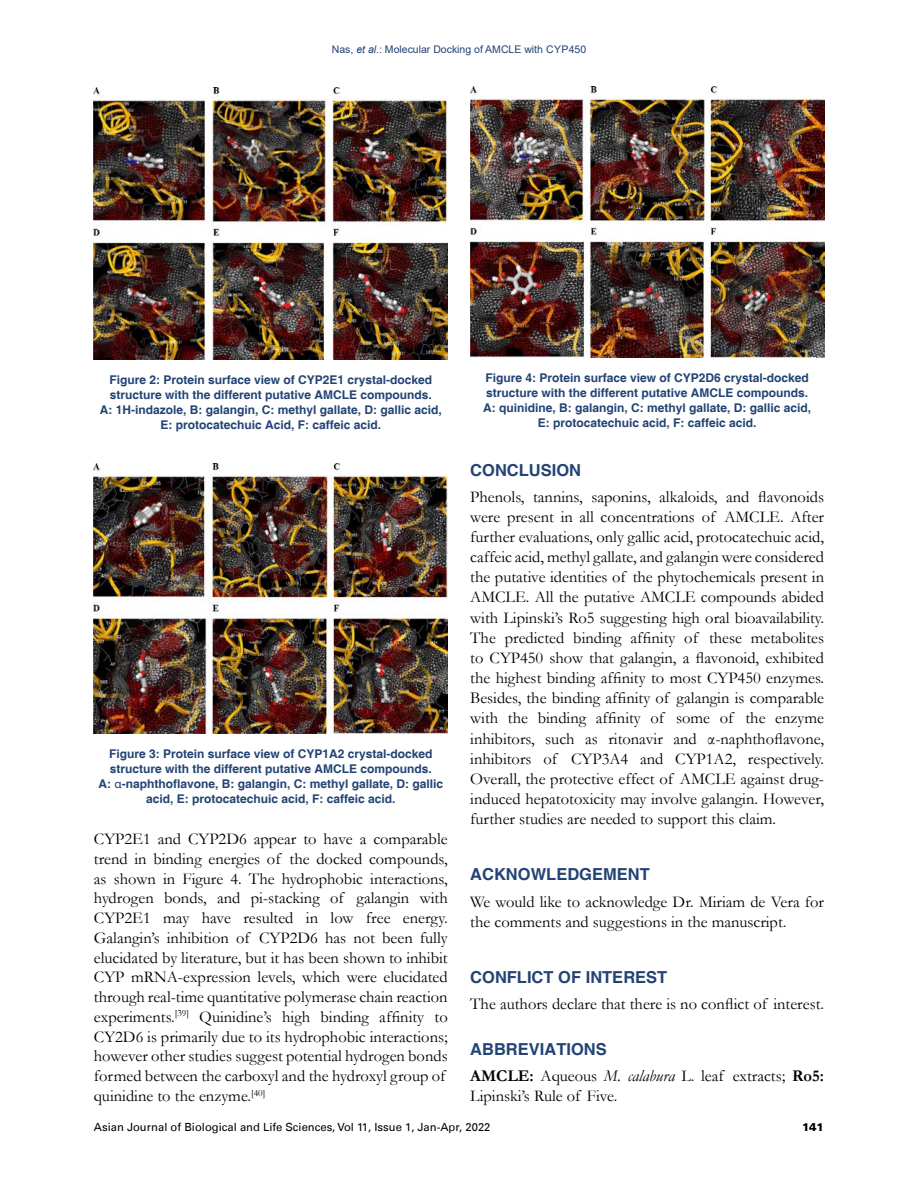
<style>
.page{position:relative;width:918px;height:1188px;background:#fff}
.page>*{position:absolute;margin:0;border:0;box-sizing:border-box;transform-origin:0 0}
.t1{font:16.5px/20.1px "Garamond";color:#010003}
.t2{font:700 16.5px "Helvetica";color:#224374}
.t3{font:700 12px/15px "Helvetica";color:#224374;text-align:center}
.t4{font:11.25px "Univers LT";color:#010003}
.t5{font:900 11.25px "Univers LT";color:#010003}
.t6{font:10.5px "Arial";color:#224374}
.s1{font-style:italic}
.s2{font-weight:400}
.s3{font-weight:700}
</style>
<div class="page">
<img style="left:94px;top:87px;width:354px;height:273px">
<img style="left:94px;top:463px;width:354px;height:271px">
<img style="left:470px;top:87px;width:354px;height:271px">
<p class="t6" style="left:332px;top:42px;width:256px">Nas, <span class="s1">et al</span>.: Molecular Docking of AMCLE with CYP450</p>
<p class="t3" style="left:100px;top:373px;width:344px">Figure 2: Protein surface view of CYP2E1 crystal-docked structure with the different putative AMCLE compounds.<br>A: 1H-indazole, B: galangin, C: methyl gallate, D: gallic acid, E: protocatechuic Acid, F: caffeic acid.</p>
<p class="t3" style="left:98px;top:747px;width:346px">Figure 3: Protein surface view of CYP1A2 crystal-docked structure with the different putative AMCLE compounds.<br>A: <span class="s2">α</span>-naphthoflavone, B: galangin, C: methyl gallate, D: gallic acid, E: protocatechuic acid, F: caffeic acid.</p>
<p class="t1" style="left:94px;top:829px;width:355px">CYP2E1 and CYP2D6 appear to have a comparable trend in binding energies of the docked compounds, as shown in Figure 4. The hydrophobic interactions, hydrogen bonds, and pi-stacking of galangin with CYP2E1 may have resulted in low free energy.<br>Galangin’s inhibition of CYP2D6 has not been fully elucidated by literature, but it has been shown to inhibit CYP mRNA-expression levels, which were elucidated through real-time quantitative polymerase chain reaction experiments.<sup>[39]</sup> Quinidine’s high binding affinity to CY2D6 is primarily due to its hydrophobic interactions; however other studies suggest potential hydrogen bonds formed between the carboxyl and the hydroxyl group of quinidine to the enzyme.<sup>[40]</sup></p>
<p class="t3" style="left:483px;top:370px;width:330px">Figure 4: Protein surface view of CYP2D6 crystal-docked structure with the different putative AMCLE compounds.<br>A: quinidine, B: galangin, C: methyl gallate, D: gallic acid, E: protocatechuic acid, F: caffeic acid.</p>
<p class="t2" style="left:470px;top:460px;width:112px">CONCLUSION</p>
<p class="t1" style="left:470px;top:486px;width:355px;text-align:justify">Phenols, tannins, saponins, alkaloids, and flavonoids were present in all concentrations of AMCLE. After further evaluations, only gallic acid, protocatechuic acid, caffeic acid, methyl gallate, and galangin were considered the putative identities of the phytochemicals present in AMCLE. All the putative AMCLE compounds abided with Lipinski’s Ro5 suggesting high oral bioavailability.<br>The predicted binding affinity of these metabolites to CYP450 show that galangin, a flavonoid, exhibited the highest binding affinity to most CYP450 enzymes.<br>Besides, the binding affinity of galangin is comparable with the binding affinity of some of the enzyme inhibitors, such as ritonavir and α-naphthoflavone, inhibitors of CYP3A4 and CYP1A2, respectively.<br>Overall, the protective effect of AMCLE against drug&shy;induced hepatotoxicity may involve galangin. However, further studies are needed to support this claim.</p>
<p class="t2" style="left:470px;top:865px;width:181px">ACKNOWLEDGEMENT</p>
<p class="t1" style="left:470px;top:891px;width:355px">We would like to acknowledge Dr. Miriam de Vera for the comments and suggestions in the manuscript.</p>
<p class="t2" style="left:470px;top:967px;width:199px">CONFLICT OF INTEREST</p>
<p class="t1" style="left:470px;top:993px;width:355px">The authors declare that there is no conflict of interest.</p>
<p class="t2" style="left:470px;top:1039px;width:138px">ABBREVIATIONS</p>
<p class="t1" style="left:470px;top:1065px;width:355px"><span class="s3">AMCLE:</span> Aqueous <span class="s1">M. calabura</span> L. leaf extracts; <span class="s3">Ro5:<br></span>Lipinski’s Rule of Five.</p>
<p class="t4" style="left:94px;top:1120px;width:398px">Asian Journal of Biological and Life Sciences, Vol 11, Issue 1, Jan-Apr, 2022</p>
<p class="t5" style="left:802px;top:1120px;width:24px">141</p>
</div>
